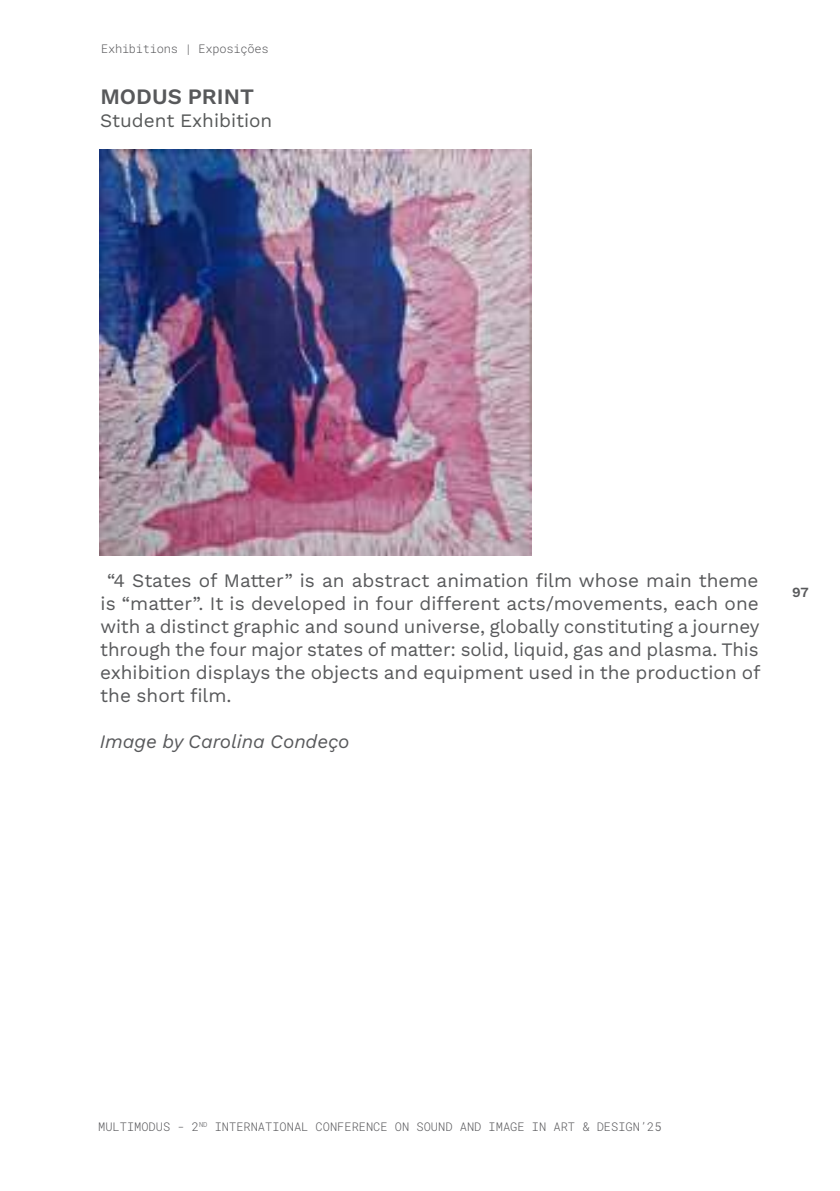
<style>
.page{position:relative;width:840px;height:1191px;background:#fff}
.page>*{position:absolute;margin:0;border:0;box-sizing:border-box;transform-origin:0 0}
.t1{font:600 22px "Work Sans";color:#58595b}
.t2{font:19px/23px "Work Sans";color:#58595b;text-align:justify}
.t3{font:italic 19px "Work Sans";letter-spacing:-.005em;color:#58595b}
.t4{font:19px "Work Sans";color:#575959}
.t5{font:600 14px "Work Sans";color:#58595b}
.t6{font:300 12px "Roboto Mono";color:#59595c}
.t7{font:300 12px "Roboto Mono";letter-spacing:-.02em;color:#59595c}
</style>
<div class="page">
<img style="left:100px;top:150px;width:431px;height:405px">
<p class="t7" style="left:101px;top:41px;width:169px">Exhibitions | Exposições</p>
<p class="t1" style="left:100px;top:79px;width:155px">MODUS PRINT</p>
<p class="t4" style="left:100px;top:106px;width:174px">Student Exhibition</p>
<p class="t2" style="left:100px;top:568px;width:661px;text-indent:7px">“4 States of Matter” is an abstract animation film whose main theme is “matter”. It is developed in four different acts/movements, each one with a distinct graphic and sound universe, globally constituting a journey through the four major states of matter: solid, liquid, gas and plasma. This exhibition displays the objects and equipment used in the production of the short film.</p>
<p class="t3" style="left:100px;top:727px;width:251px">Image by Carolina Condeço</p>
<p class="t5" style="left:791px;top:581px;width:18px">97</p>
<p class="t6" style="left:98px;top:1118px;width:564px">MULTIMODUS - 2<sup>ND</sup> INTERNATIONAL CONFERENCE ON SOUND AND IMAGE IN ART &amp; DESIGN’25</p>
</div>
